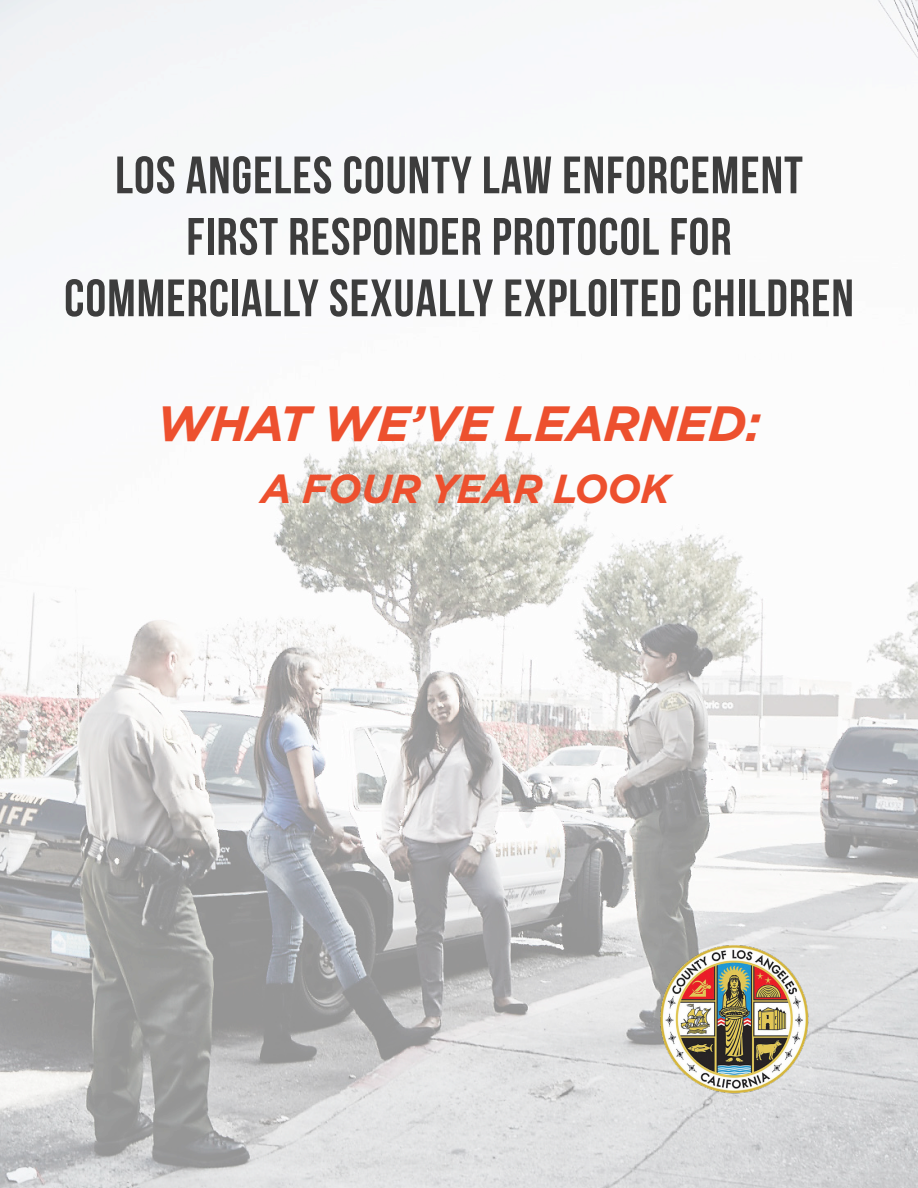
<style>
.page{position:relative;width:918px;height:1188px;background:#fff}
.page>*{position:absolute;margin:0;border:0;box-sizing:border-box;transform-origin:0 0}
.t1{font:52.5px/61.5px "Bebas Neue";letter-spacing:.02em;color:#3d3d3d;text-align:center}
.t2{font:italic 700 49.5px "Gotham";letter-spacing:-.02em;color:#ed502e}
.t3{font:italic 700 40.5px "Gotham";letter-spacing:-.02em;color:#ed502e}
</style>
<div class="page">
<img style="left:0;top:0;width:918px;height:1188px">
<img style="left:658px;top:932px;width:154px;height:174px">
<p class="t1" style="left:64px;top:144px;width:791px">LOS ANGELES COUNTY LAW ENFORCEMENT<br>FIRST RESPONDER PROTOCOL FOR<br>COMMERCIALLY SEXUALLY EXPLOITED CHILDREN</p>
<p class="t2" style="left:157px;top:395px;width:606px">WHAT WE’VE LEARNED:</p>
<p class="t3" style="left:261px;top:465px;width:411px">A FOUR YEAR LOOK</p>
</div>
